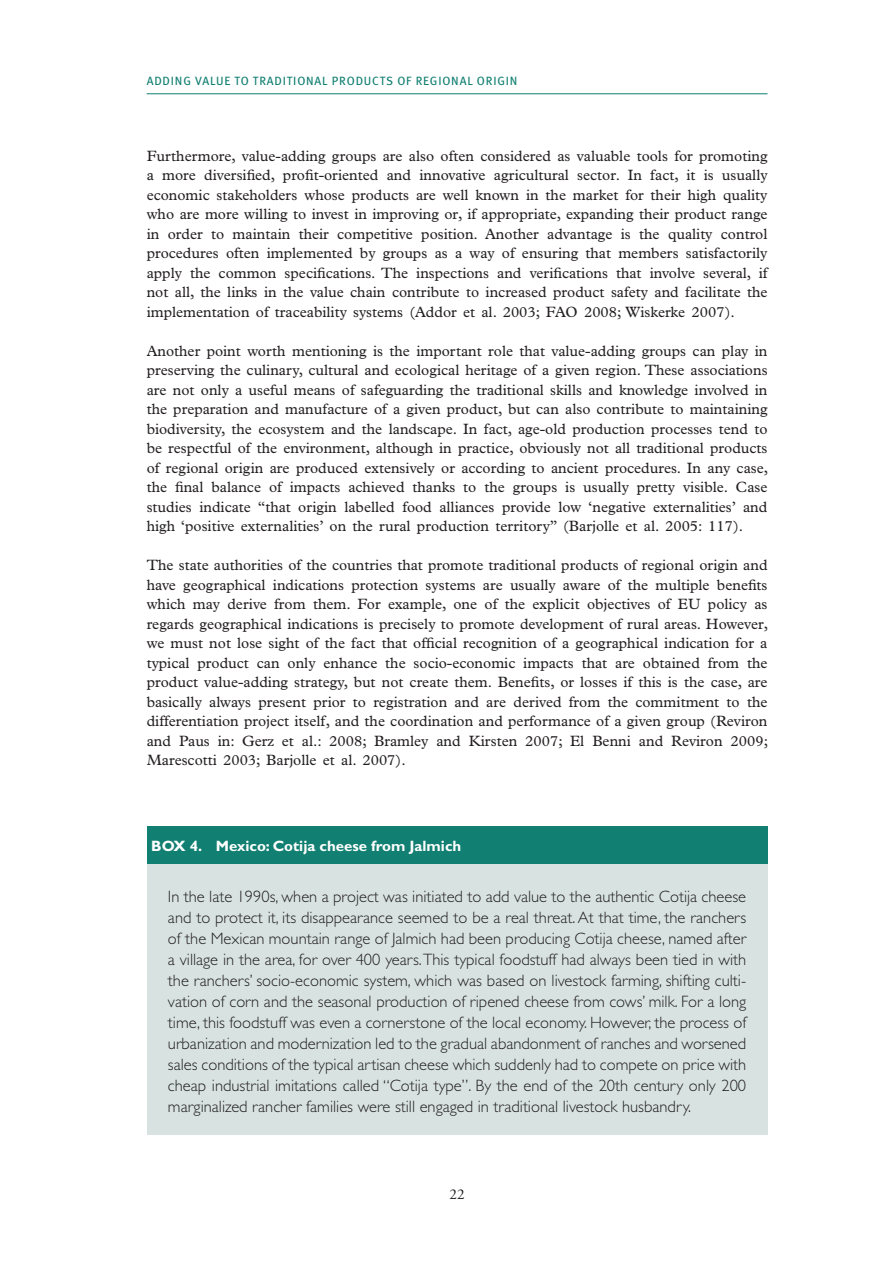
<style>
.page{position:relative;width:893px;height:1263px;background:#fff}
.page>*{position:absolute;margin:0;border:0;box-sizing:border-box;transform-origin:0 0}
.t1{font:300 16.5px/21px "Gill Sans";color:#231f20;text-align:justify}
.t2{font:15px/19.5px "Plantin";color:#231f20;text-align:justify}
.t3{font:700 15px "Gill Sans";color:#fff}
.t4{font:15px "Adobe Garamond Pro";color:#231f20}
.t5{font:12px "Meta Book LF";letter-spacing:.07em;color:#117f71}
</style>
<div class="page">
<hr style="left:147px;top:93px;width:620px;height:1px;background:#117f71">
<div style="left:147px;top:826px;width:620px;height:38px;background:#117f71"></div>
<div style="left:147px;top:864px;width:620px;height:271px;background:#d8e3e1"></div>
<p class="t5" style="left:147px;top:74px;width:372px">ADDING VALUE TO TRADITIONAL PRODUCTS OF REGIONAL ORIGIN</p>
<p class="t2" style="left:147px;top:146px;width:622px">Furthermore, value-adding groups are also often considered as valuable tools for promoting a more diversified, profit-oriented and innovative agricultural sector. In fact, it is usually economic stakeholders whose products are well known in the market for their high quality who are more willing to invest in improving or, if appropriate, expanding their product range in order to maintain their competitive position. Another advantage is the quality control procedures often implemented by groups as a way of ensuring that members satisfactorily apply the common specifications. The inspections and verifications that involve several, if not all, the links in the value chain contribute to increased product safety and facilitate the implementation of traceability systems (Addor et al. 2003; FAO 2008; Wiskerke 2007).</p>
<p class="t2" style="left:147px;top:341px;width:623px">Another point worth mentioning is the important role that value-adding groups can play in preserving the culinary, cultural and ecological heritage of a given region. These associations are not only a useful means of safeguarding the traditional skills and knowledge involved in the preparation and manufacture of a given product, but can also contribute to maintaining biodiversity, the ecosystem and the landscape. In fact, age-old production processes tend to be respectful of the environment, although in practice, obviously not all traditional products of regional origin are produced extensively or according to ancient procedures. In any case, the final balance of impacts achieved thanks to the groups is usually pretty visible. Case studies indicate “that origin labelled food alliances provide low ‘negative externalities’ and high ‘positive externalities’ on the rural production territory” (Barjolle et al. 2005: 117).</p>
<p class="t2" style="left:147px;top:555px;width:623px">The state authorities of the countries that promote traditional products of regional origin and have geographical indications protection systems are usually aware of the multiple benefits which may derive from them. For example, one of the explicit objectives of EU policy as regards geographical indications is precisely to promote development of rural areas. However, we must not lose sight of the fact that official recognition of a geographical indication for a typical product can only enhance the socio-economic impacts that are obtained from the product value-adding strategy, but not create them. Benefits, or losses if this is the case, are basically always present prior to registration and are derived from the commitment to the differentiation project itself, and the coordination and performance of a given group (Reviron and Paus in: Gerz et al.: 2008; Bramley and Kirsten 2007; El Benni and Reviron 2009; Marescotti 2003; Barjolle et al. 2007).</p>
<p class="t3" style="left:151px;top:837px;width:312px">BOX 4. Mexico: Cotija cheese from Jalmich</p>
<p class="t1" style="left:168px;top:886px;width:580px">In the late 1990s, when a project was initiated to add value to the authentic Cotija cheese and to protect it, its disappearance seemed to be a real threat. At that time, the ranchers of the Mexican mountain range of Jalmich had been producing Cotija cheese, named after a village in the area, for over 400 years. This typical foodstuff had always been tied in with the ranchers’ socio-economic system, which was based on livestock farming, shifting culti&shy;vation of corn and the seasonal production of ripened cheese from cows’ milk. For a long time, this foodstuff was even a cornerstone of the local economy. However, the process of urbanization and modernization led to the gradual abandonment of ranches and worsened sales conditions of the typical artisan cheese which suddenly had to compete on price with cheap industrial imitations called “Cotija type”. By the end of the 20th century only 200 marginalized rancher families were still engaged in traditional livestock husbandry.</p>
<p class="t4" style="left:450px;top:1185px;width:16px">22</p>
</div>
